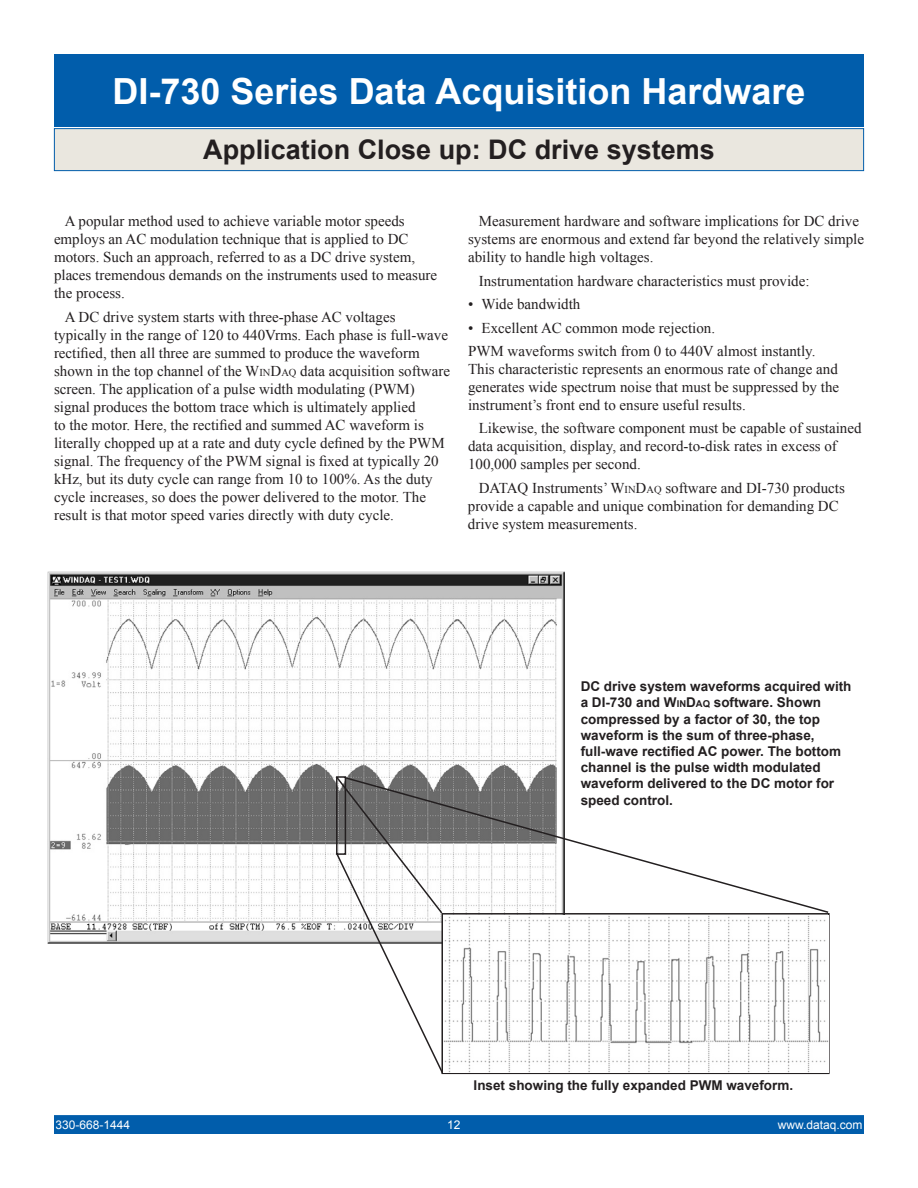
<style>
.page{position:relative;width:918px;height:1188px;background:#fff}
.page>*{position:absolute;margin:0;border:0;box-sizing:border-box;transform-origin:0 0}
.t1{font:700 36px "Arial";color:#fff}
.t2{font:700 27px "Arial";color:#231f20}
.t3{font:15px/18px "Times New Roman";color:#231f20}
.t4{font:700 13.5px/16.2px "Arial";color:#231f20}
.t5{font:12px "Arial";color:#fff}
.s1{font-style:inherit}
.s2{font-size:10.5px}
.s3{font-size:9.45px}
</style>
<div class="page">
<img style="left:47px;top:571px;width:518px;height:373px">
<div style="left:54px;top:129px;width:810px;height:42px;background:#eae7df"></div>
<div style="left:54px;top:128px;width:810px;height:43px;border:1px solid #015dab"></div>
<div style="left:54px;top:54px;width:810px;height:73px;background:#015dab"></div>
<svg style="left:444px;top:776px;width:385px;height:137px"></svg>
<svg style="left:335px;top:775px;width:109px;height:300px"></svg>
<div style="left:441px;top:913px;width:389px;height:161px;border:2px solid #231f20"></div>
<img style="left:443px;top:916px;width:386px;height:156px">
<div style="left:55px;top:1116px;width:808px;height:17px;background:#015dab"></div>
<div style="left:54px;top:1115px;width:810px;height:19px;border:2px solid #015dab"></div>
<h1 class="t1" style="left:113px;top:67px;width:694px">DI-730 Series Data Acquisition Hardware</h1>
<h2 class="t2" style="left:203px;top:132px;width:513px">Application Close up: DC drive systems</h2>
<p class="t3" style="left:54px;top:212px;width:385px;text-indent:11px">A popular method used to achieve variable motor speeds employs an AC modulation technique that is applied to DC motors. Such an approach, referred to as a DC drive system, places tremendous demands on the instruments used to measure the process.</p>
<p class="t3" style="left:54px;top:308px;width:398px;text-indent:11px">A DC drive system starts with three-phase AC voltages typically in the range of 120 to 440Vrms. Each phase is full-wave rectified, then all three are summed to produce the waveform shown in the top channel of the <span class="s1">W</span><span class="s2">IN</span><span class="s1">D</span><span class="s2">AQ</span> data acquisition software screen. The application of a pulse width modulating (PWM) signal produces the bottom trace which is ultimately applied<br>to the motor. Here, the rectified and summed AC waveform is literally chopped up at a rate and duty cycle defined by the PWM signal. The frequency of the PWM signal is fixed at typically 20 kHz, but its duty cycle can range from 10 to 100%. As the duty cycle increases, so does the power delivered to the motor. The result is that motor speed varies directly with duty cycle.</p>
<p class="t3" style="left:468px;top:212px;width:398px;text-indent:11px">Measurement hardware and software implications for DC drive systems are enormous and extend far beyond the relatively simple ability to handle high voltages.</p>
<p class="t3" style="left:479px;top:272px;width:332px">Instrumentation hardware characteristics must provide:</p>
<p class="t3" style="left:468px;top:295px;width:114px">• Wide bandwidth</p>
<p class="t3" style="left:468px;top:316px;width:349px;line-height:23.4px">• Excellent AC common mode rejection.<br>PWM waveforms switch from 0 to 440V almost instantly.</p>
<p class="t3" style="left:468px;top:360px;width:373px;text-align:justify">This characteristic represents an enormous rate of change and generates wide spectrum noise that must be suppressed by the instrument’s front end to ensure useful results.</p>
<p class="t3" style="left:468px;top:419px;width:395px;text-indent:11px">Likewise, the software component must be capable of sustained data acquisition, display, and record-to-disk rates in excess of<br>100,000 samples per second.</p>
<p class="t3" style="left:468px;top:479px;width:378px;text-indent:11px">DATAQ Instruments’ <span class="s1">W</span><span class="s2">IN</span><span class="s1">D</span><span class="s2">AQ</span> software and DI-730 products provide a capable and unique combination for demanding DC drive system measurements.</p>
<p class="t4" style="left:581px;top:679px;width:272px">DC drive system waveforms acquired with a DI-730 and <span class="s1">W</span><span class="s3">in</span><span class="s1">D</span><span class="s3">aq</span> software. Shown compressed by a factor of 30, the top waveform is the sum of three-phase, full-wave rectified AC power. The bottom channel is the pulse width modulated waveform delivered to the DC motor for speed control.</p>
<p class="t4" style="left:474px;top:1078px;width:321px">Inset showing the fully expanded PWM waveform.</p>
<p class="t5" style="left:56px;top:1117px;width:76px">330-668-1444</p>
<p class="t5" style="left:447px;top:1117px;width:15px">12</p>
<p class="t5" style="left:778px;top:1117px;width:86px">www.dataq.com</p>
</div>
